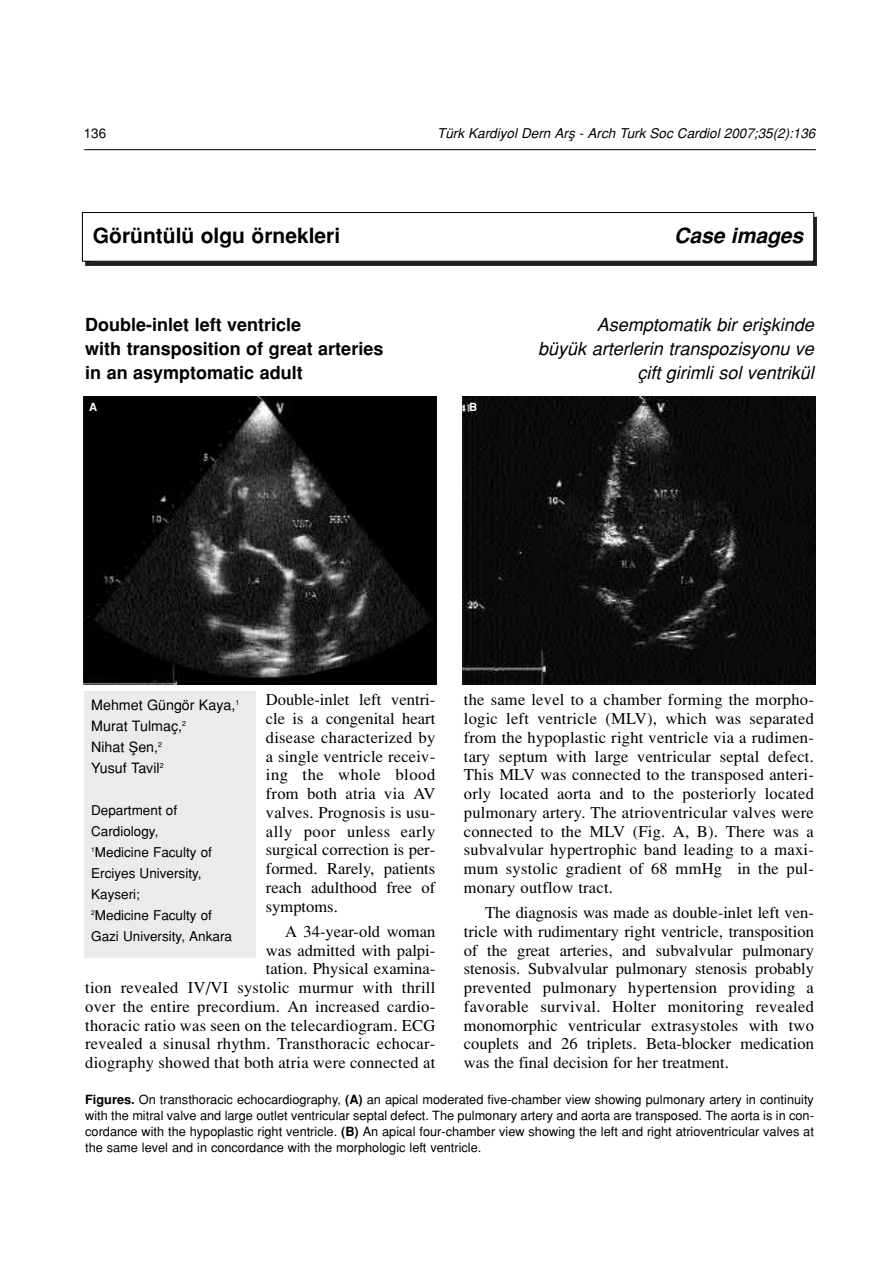
<style>
.page{position:relative;width:893px;height:1263px;background:#fff}
.page>*{position:absolute;margin:0;border:0;box-sizing:border-box;transform-origin:0 0}
.t1{font:21px "Helvetica Turk B";color:#000}
.t2{font:21px "Helvetica Turk BI";color:#000}
.t3{font:18px/24px "Helvetica Turk I";color:#000;text-align:right}
.t4{font:18px/24px "Helvetica Turk B";color:#000}
.t5{font:16.5px/18.8px "Times Turk";letter-spacing:.015em;color:#000;text-align:justify}
.t6{font:14.25px/21px "Helvetica Turk";color:#000}
.t7{font:13.5px/21px "Helvetica Turk";color:#000}
.t8{font:13.5px "Helvetica Turk I";color:#000}
.t9{font:12.75px/15.8px "Helvetica Turk";color:#000;text-align:justify}
.t10{font:11.25px "Helvetica Turk B";color:#fff}
.s1{font-family:"Helvetica Turk B"}
</style>
<div class="page">
<div style="left:85px;top:217px;width:731px;height:49px;border:4px solid #231f20"></div>
<div style="left:83px;top:213px;width:730px;height:48px;background:#fff"></div>
<div style="left:82px;top:212px;width:731px;height:49px;border:1px solid #000"></div>
<img style="left:84px;top:396px;width:353px;height:288px">
<img style="left:462px;top:396px;width:353px;height:288px">
<div style="left:84px;top:691px;width:171px;height:267px;background:#ebebeb"></div>
<hr style="left:84px;top:149px;width:732px;height:1px;background:#000">
<p class="t7" style="left:84px;top:125px;width:24px">136</p>
<p class="t8" style="left:437px;top:128px;width:380px">Türk Kardiyol Dern Arfl - Arch Turk Soc Cardiol 2007;35(2):136</p>
<p class="t1" style="left:93px;top:228px;width:249px">Görüntülü olgu örnekleri</p>
<p class="t2" style="left:674px;top:228px;width:130px">Case images</p>
<p class="t4" style="left:85px;top:314px;width:300px">Double-inlet left ventricle<br>with transposition of great arteries in an asymptomatic adult</p>
<p class="t3" style="left:538px;top:315px;width:277px">Asemptomatik bir eriflkinde<br>büyük arterlerin transpozisyonu ve çift girimli sol ventrikül</p>
<p class="t10" style="left:89px;top:403px;width:10px">A</p>
<p class="t10" style="left:469px;top:403px;width:10px">B</p>
<p class="t5" style="left:266px;top:692px;width:171px">Double-inlet left ventri&shy;cle is a congenital heart disease characterized by a single ventricle receiv&shy;ing the whole blood from both atria via AV valves. Prognosis is usu&shy;ally poor unless early surgical correction is per&shy;formed. Rarely, patients reach adulthood free of symptoms.</p>
<p class="t5" style="left:85px;top:923px;width:351px;text-align:right">A 34-year-old woman<br>was admitted with palpi-<br>tation. Physical examina-<br>tion revealed IV/VI systolic murmur with thrill over the entire precordium. An increased cardio&shy;thoracic ratio was seen on the telecardiogram. ECG revealed a sinusal rhythm. Transthoracic echocar&shy;diography showed that both atria were connected at</p>
<p class="t5" style="left:464px;top:692px;width:351px">the same level to a chamber forming the morpho&shy;logic left ventricle (MLV), which was separated from the hypoplastic right ventricle via a rudimen&shy;tary septum with large ventricular septal defect.<br>This MLV was connected to the transposed anteri&shy;orly located aorta and to the posteriorly located pulmonary artery. The atrioventricular valves were connected to the MLV (Fig. A, B). There was a subvalvular hypertrophic band leading to a maxi&shy;mum systolic gradient of 68 mmHg in the pul&shy;monary outflow tract.</p>
<p class="t5" style="left:464px;top:905px;width:351px;text-indent:21px">The diagnosis was made as double-inlet left ven&shy;tricle with rudimentary right ventricle, transposition of the great arteries, and subvalvular pulmonary stenosis. Subvalvular pulmonary stenosis probably prevented pulmonary hypertension providing a favorable survival. Holter monitoring revealed monomorphic ventricular extrasystoles with two couplets and 26 triplets. Beta-blocker medication was the final decision for her treatment.</p>
<p class="t9" style="left:85px;top:1094px;width:730px"><span class="s1">Figures.</span> On transthoracic echocardiography, <span class="s1">(A)</span> an apical moderated five-chamber view showing pulmonary artery in continuity with the mitral valve and large outlet ventricular septal defect. The pulmonary artery and aorta are transposed. The aorta is in con&shy;cordance with the hypoplastic right ventricle. <span class="s1">(B)</span> An apical four-chamber view showing the left and right atrioventricular valves at the same level and in concordance with the morphologic left ventricle.</p>
<p class="t6" style="left:91px;top:697px;width:150px">Mehmet Güngör Kaya,<sup>1<br></sup>Murat Tulmaç,<sup>2<br></sup>Nihat fien,<sup>2<br></sup>Yusuf Tavil<sup>2</sup></p>
<p class="t7" style="left:91px;top:802px;width:142px">Department of<br>Cardiology,<br><sup>1</sup>Medicine Faculty of<br>Erciyes University,<br>Kayseri;<br><sup>2</sup>Medicine Faculty of<br>Gazi University, Ankara</p>
</div>
